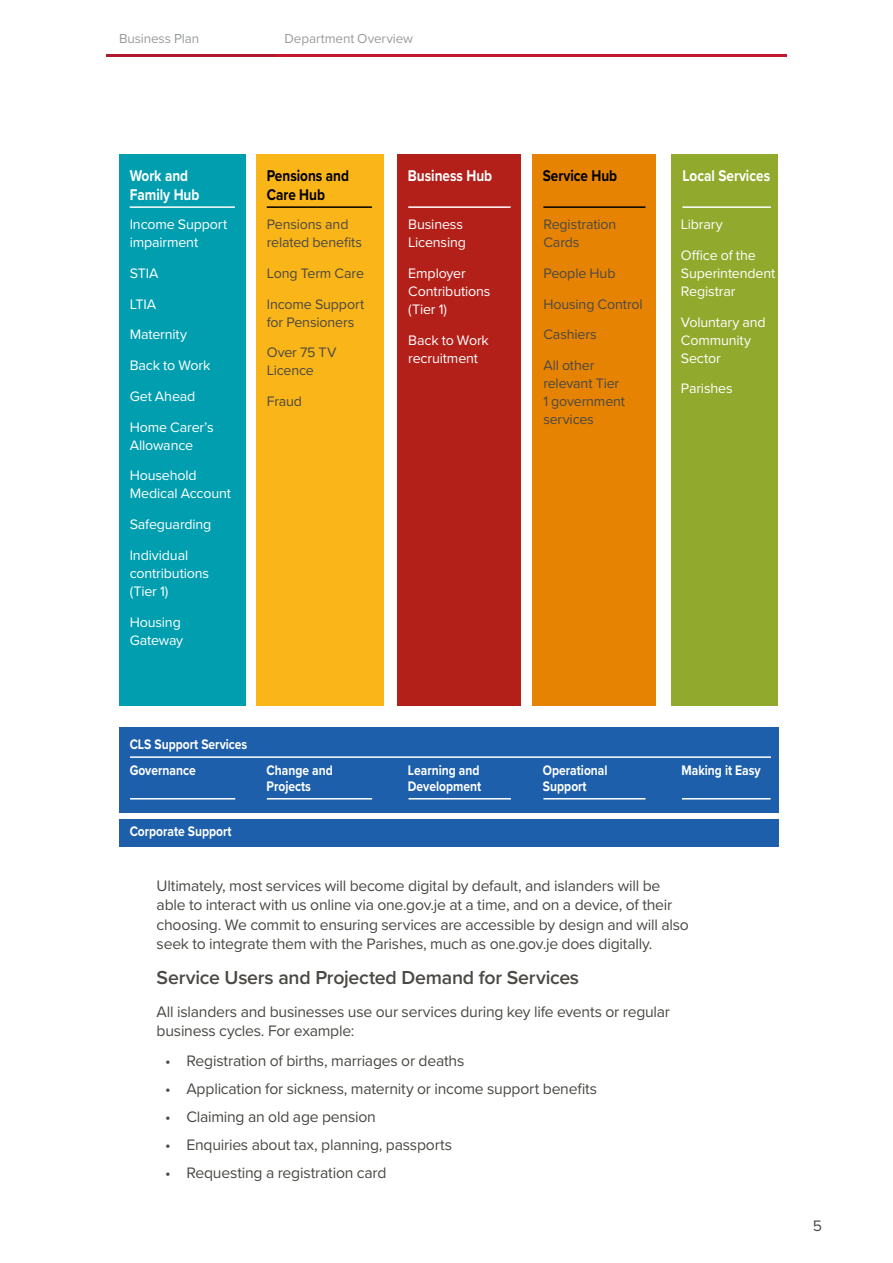
<style>
.page{position:relative;width:893px;height:1263px;background:#fff}
.page>*{position:absolute;margin:0;border:0;box-sizing:border-box;transform-origin:0 0}
.t1{font:600 19.5px "Proxima Nova";letter-spacing:-.01em;color:#4a4944}
.t2{font:700 16.2px/19.4px "Proxima Nova";color:#fff;scale:.84 1}
.t3{font:700 16.2px "Proxima Nova";color:#000;scale:.84 1}
.t4{font:15.75px/19.5px "Proxima Nova";letter-spacing:-.015em;color:#4a4944}
.t5{font:700 14.4px/16.2px "Proxima Nova";color:#fff;scale:.84 1}
.t6{font:14.25px/18px "Proxima Nova";letter-spacing:-.01em;color:#fff}
.t7{font:14.25px/30.8px "Proxima Nova";letter-spacing:-.01em;color:#4a4944}
.t8{font:13.5px "Proxima Nova";letter-spacing:-.01em;color:#989b9d}
.t9{font:13.5px "Proxima Nova";letter-spacing:-.01em;color:#979a9c}
</style>
<div class="page">
<hr style="left:106px;top:54px;width:170px;height:2px;background:#b0182f">
<hr style="left:276px;top:54px;width:170px;height:2px;background:#c6152e">
<hr style="left:446px;top:54px;width:171px;height:2px;background:#c6152e">
<hr style="left:617px;top:54px;width:170px;height:2px;background:#c6152e">
<div style="left:119px;top:154px;width:126px;height:552px;background:#009eaf"></div>
<div style="left:256px;top:154px;width:128px;height:552px;background:#fab518"></div>
<div style="left:398px;top:154px;width:123px;height:552px;background:#b31f19"></div>
<div style="left:532px;top:154px;width:124px;height:552px;background:#e68303"></div>
<div style="left:671px;top:154px;width:107px;height:552px;background:#91a92d"></div>
<div style="left:119px;top:819px;width:659px;height:27px;background:#1d5faa"></div>
<div style="left:119px;top:727px;width:659px;height:85px;background:#1d5faa"></div>
<hr style="left:130px;top:206px;width:105px;height:2px;background:#fff">
<hr style="left:267px;top:798px;width:105px;height:1px;background:#fff">
<hr style="left:409px;top:798px;width:102px;height:1px;background:#fff">
<hr style="left:543px;top:798px;width:102px;height:1px;background:#fff">
<hr style="left:682px;top:798px;width:89px;height:1px;background:#fff">
<hr style="left:130px;top:798px;width:105px;height:1px;background:#fff">
<hr style="left:130px;top:756px;width:641px;height:2px;background:#fff">
<hr style="left:267px;top:206px;width:105px;height:2px;background:#000">
<hr style="left:408px;top:206px;width:103px;height:2px;background:#fff">
<hr style="left:543px;top:206px;width:102px;height:2px;background:#000">
<hr style="left:682px;top:206px;width:89px;height:2px;background:#fff">
<p class="t9" style="left:119px;top:28px;width:82px">Business Plan</p>
<p class="t8" style="left:285px;top:28px;width:130px">Department Overview</p>
<p class="t2" style="left:130px;top:166px;width:85px">Work and<br>Family Hub</p>
<p class="t6" style="left:130px;top:215px;width:99px">Income Support impairment</p>
<p class="t6" style="left:130px;top:257px;width:85px;line-height:30.8px">STIA<br>LTIA<br>Maternity<br>Back to Work<br>Get Ahead<br>Home Carer’s</p>
<p class="t6" style="left:130px;top:429px;width:69px;line-height:30.8px">Allowance<br>Household</p>
<p class="t6" style="left:130px;top:478px;width:103px;line-height:30.8px">Medical Account<br>Safeguarding<br>Individual</p>
<p class="t6" style="left:130px;top:564px;width:81px">contributions (Tier 1)</p>
<p class="t6" style="left:130px;top:612px;width:55px">Housing<br>Gateway</p>
<p class="t3" style="left:267px;top:164px;width:100px">Pensions and</p>
<p class="t2" style="left:408px;top:166px;width:102px">Business Hub</p>
<p class="t3" style="left:543px;top:164px;width:90px">Service Hub</p>
<p class="t2" style="left:683px;top:166px;width:106px">Local Services</p>
<p class="t3" style="left:267px;top:183px;width:71px">Care Hub</p>
<p class="t7" style="left:267px;top:215px;width:97px;line-height:18px">Pensions and related benefits</p>
<p class="t7" style="left:267px;top:257px;width:99px">Long Term Care<br>Income Support</p>
<p class="t7" style="left:267px;top:306px;width:89px">for Pensioners<br>Over 75 TV</p>
<p class="t7" style="left:267px;top:355px;width:49px">Licence<br>Fraud</p>
<p class="t6" style="left:408px;top:215px;width:59px">Business<br>Licensing</p>
<p class="t6" style="left:408px;top:263px;width:84px">Employer<br>Contributions (Tier 1)</p>
<p class="t6" style="left:408px;top:330px;width:82px">Back to Work recruitment</p>
<p class="t7" style="left:543px;top:215px;width:75px;line-height:18px">Registration<br>Cards</p>
<p class="t7" style="left:543px;top:257px;width:101px">People Hub<br>Housing Control<br>Cashiers<br>All other</p>
<p class="t7" style="left:543px;top:374px;width:83px;line-height:18px">relevant Tier<br>1 government services</p>
<p class="t6" style="left:681px;top:208px;width:76px;line-height:30.8px">Library<br>Office of the</p>
<p class="t6" style="left:681px;top:263px;width:96px">Superintendent<br>Registrar</p>
<p class="t6" style="left:681px;top:312px;width:86px">Voluntary and<br>Community<br>Sector</p>
<p class="t6" style="left:681px;top:379px;width:53px">Parishes</p>
<p class="t5" style="left:130px;top:735px;width:142px">CLS Support Services</p>
<p class="t5" style="left:130px;top:761px;width:80px">Governance</p>
<p class="t5" style="left:267px;top:761px;width:80px">Change and<br>Projects</p>
<p class="t5" style="left:408px;top:761px;width:89px">Learning and<br>Development</p>
<p class="t5" style="left:543px;top:761px;width:78px">Operational<br>Support</p>
<p class="t5" style="left:681px;top:761px;width:96px">Making it Easy</p>
<p class="t5" style="left:130px;top:823px;width:123px">Corporate Support</p>
<p class="t4" style="left:157px;top:875px;width:534px">Ultimately, most services will become digital by default, and islanders will be able to interact with us online via one.gov.je at a time, and on a device, of their choosing. We commit to ensuring services are accessible by design and will also seek to integrate them with the Parishes, much as one.gov.je does digitally.</p>
<p class="t1" style="left:157px;top:963px;width:424px">Service Users and Projected Demand for Services</p>
<p class="t4" style="left:157px;top:1001px;width:515px">All islanders and businesses use our services during key life events or regular business cycles. For example:</p>
<p class="t4" style="left:165px;top:1050px;width:301px">• Registration of births, marriages or deaths</p>
<p class="t4" style="left:165px;top:1078px;width:434px">• Application for sickness, maternity or income support benefits</p>
<p class="t4" style="left:165px;top:1106px;width:212px">• Claiming an old age pension</p>
<p class="t4" style="left:165px;top:1134px;width:289px">• Enquiries about tax, planning, passports</p>
<p class="t4" style="left:165px;top:1162px;width:223px">• Requesting a registration card</p>
<p class="t4" style="left:813px;top:1215px;width:11px">5</p>
</div>
